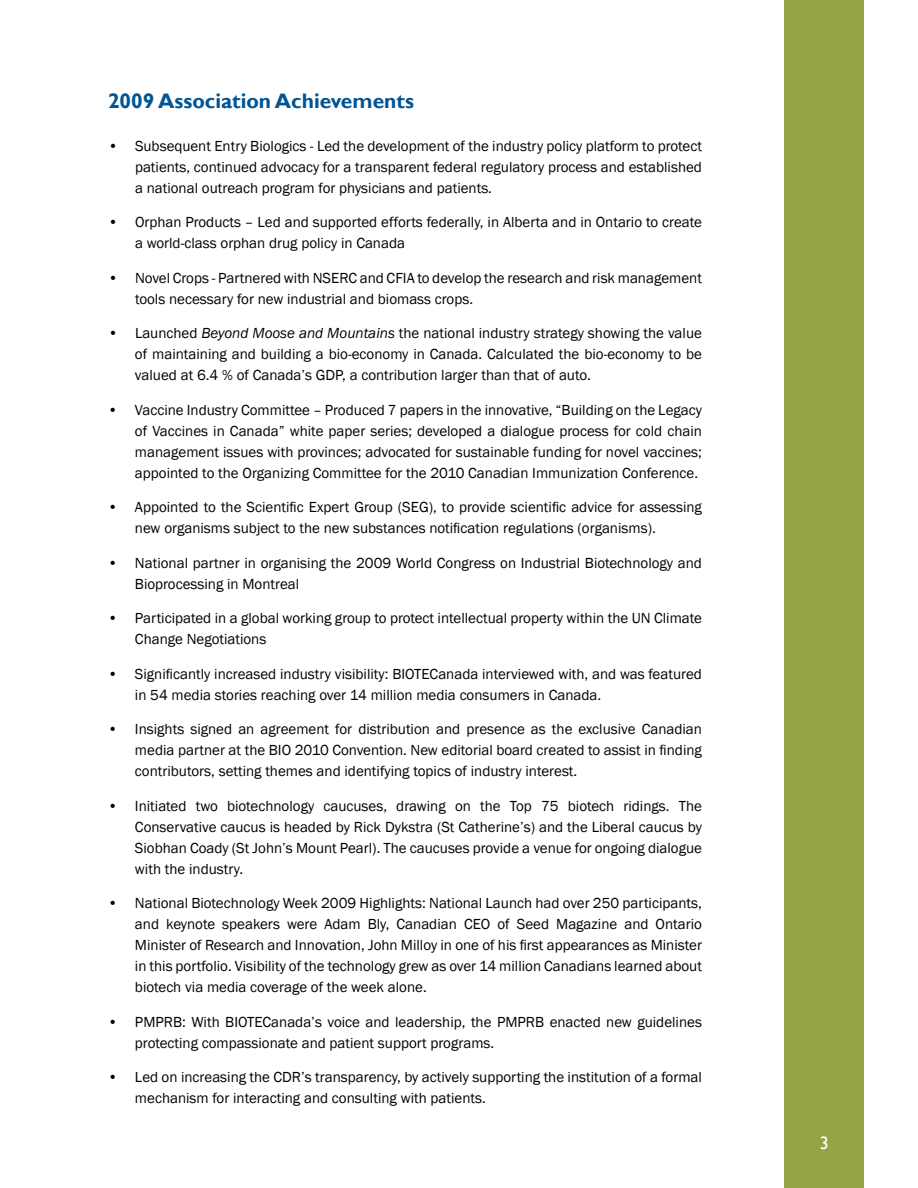
<style>
.page{position:relative;width:918px;height:1188px;background:#fff}
.page>*{position:absolute;margin:0;border:0;box-sizing:border-box;transform-origin:0 0}
.t1{font:700 21px "Gill Sans";color:#005596}
.t2{font:18px "Gill Sans";color:#fff}
.t3{font:15px/21px "Franklin Gothic";color:#000}
.s1{font-style:italic}
</style>
<div class="page">
<div style="left:784px;top:0;width:79px;height:1188px;background:#94a545"></div>
<h1 class="t1" style="left:108px;top:88px;width:308px">2009 Association Achievements</h1>
<p class="t3" style="left:135px;top:136px;width:569px;text-align:justify;text-indent:-27px">• Subsequent Entry Biologics - Led the development of the industry policy platform to protect patients, continued advocacy for a transparent federal regulatory process and established a national outreach program for physicians and patients.</p>
<p class="t3" style="left:135px;top:212px;width:568px;text-indent:-27px">• Orphan Products – Led and supported efforts federally, in Alberta and in Ontario to create a world-class orphan drug policy in Canada</p>
<p class="t3" style="left:135px;top:268px;width:569px;text-indent:-27px">• Novel Crops - Partnered with NSERC and CFIA to develop the research and risk management tools necessary for new industrial and biomass crops.</p>
<p class="t3" style="left:135px;top:323px;width:568px;text-align:justify;text-indent:-27px">• Launched <span class="s1">Beyond Moose and Mountains</span> the national industry strategy showing the value of maintaining and building a bio-economy in Canada. Calculated the bio-economy to be valued at 6.4 % of Canada’s GDP, a contribution larger than that of auto.</p>
<p class="t3" style="left:135px;top:400px;width:569px;text-align:justify;text-indent:-27px">• Vaccine Industry Committee – Produced 7 papers in the innovative, “Building on the Legacy of Vaccines in Canada” white paper series; developed a dialogue process for cold chain management issues with provinces; advocated for sustainable funding for novel vaccines; appointed to the Organizing Committee for the 2010 Canadian Immunization Conference.</p>
<p class="t3" style="left:135px;top:497px;width:568px;text-indent:-27px">• Appointed to the Scientific Expert Group (SEG), to provide scientific advice for assessing new organisms subject to the new substances notification regulations (organisms).</p>
<p class="t3" style="left:135px;top:553px;width:569px;text-indent:-27px">• National partner in organising the 2009 World Congress on Industrial Biotechnology and<br>Bioprocessing in Montreal</p>
<p class="t3" style="left:135px;top:608px;width:569px;text-indent:-27px">• Participated in a global working group to protect intellectual property within the UN Climate<br>Change Negotiations</p>
<p class="t3" style="left:135px;top:664px;width:569px;text-indent:-27px">• Significantly increased industry visibility: BIOTECanada interviewed with, and was featured in 54 media stories reaching over 14 million media consumers in Canada.</p>
<p class="t3" style="left:135px;top:719px;width:569px;text-align:justify;text-indent:-27px">• Insights signed an agreement for distribution and presence as the exclusive Canadian media partner at the BIO 2010 Convention. New editorial board created to assist in finding contributors, setting themes and identifying topics of industry interest.</p>
<p class="t3" style="left:135px;top:796px;width:569px;text-align:justify;text-indent:-27px">• Initiated two biotechnology caucuses, drawing on the Top 75 biotech ridings. The Conservative caucus is headed by Rick Dykstra (St Catherine’s) and the Liberal caucus by Siobhan Coady (St John’s Mount Pearl). The caucuses provide a venue for ongoing dialogue with the industry.</p>
<p class="t3" style="left:135px;top:893px;width:569px;text-align:justify;text-indent:-27px">• National Biotechnology Week 2009 Highlights: National Launch had over 250 participants, and keynote speakers were Adam Bly, Canadian CEO of Seed Magazine and Ontario Minister of Research and Innovation, John Milloy in one of his first appearances as Minister in this portfolio. Visibility of the technology grew as over 14 million Canadians learned about biotech via media coverage of the week alone.</p>
<p class="t3" style="left:135px;top:1012px;width:569px;text-indent:-27px">• PMPRB: With BIOTECanada’s voice and leadership, the PMPRB enacted new guidelines protecting compassionate and patient support programs.</p>
<p class="t3" style="left:135px;top:1067px;width:569px;text-indent:-27px">• Led on increasing the CDR’s transparency, by actively supporting the institution of a formal mechanism for interacting and consulting with patients.</p>
<p class="t2" style="left:820px;top:1133px;width:10px">3</p>
</div>
